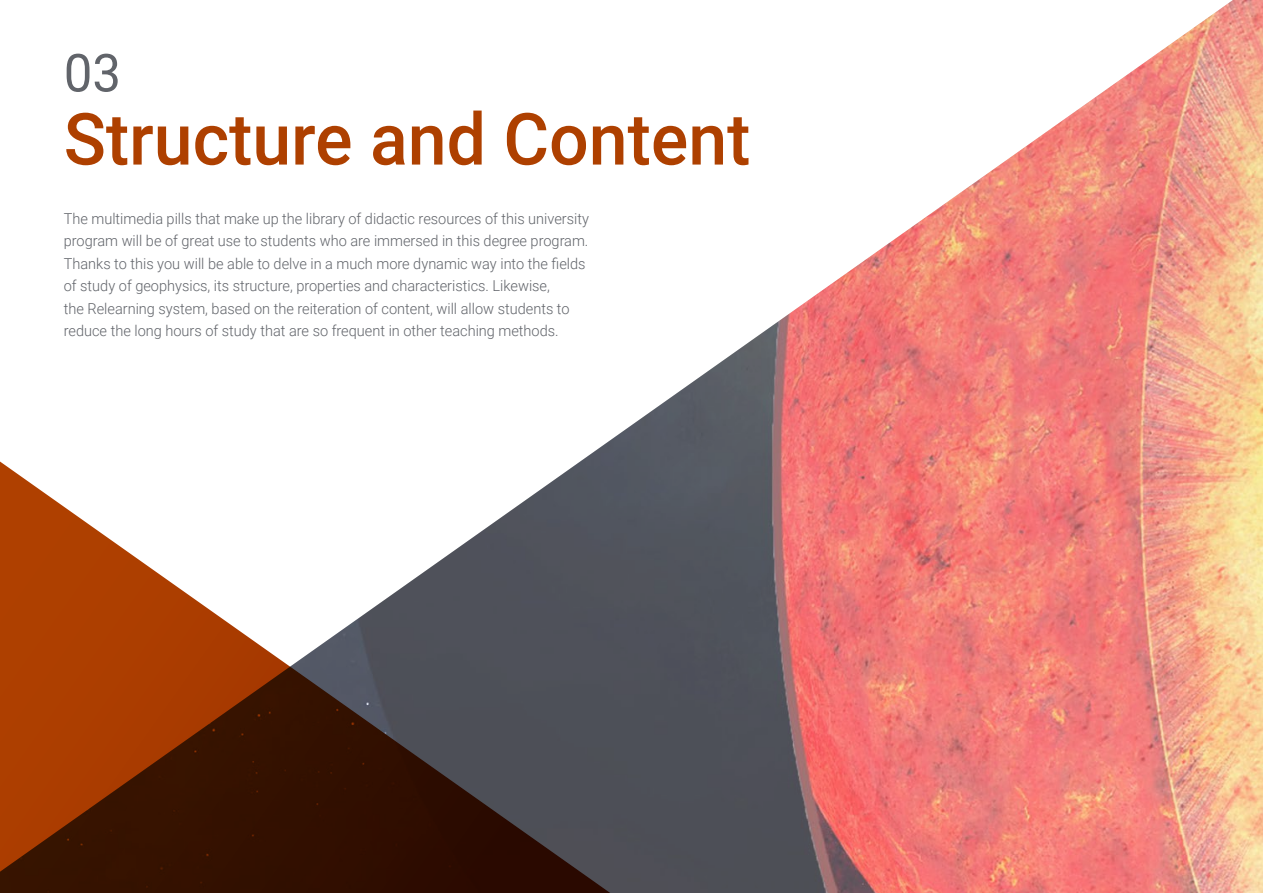
<style>
.page{position:relative;width:1263px;height:893px;background:#fff}
.page>*{position:absolute;margin:0;border:0;box-sizing:border-box;transform-origin:0 0}
.t1{font:500 72px "Roboto";color:#ae4000}
.t2{font:52.5px "Roboto";color:#61646a}
.t3{font:300 15px/22.5px "Roboto";color:#61646a}
</style>
<div class="page">
<img style="left:602px;top:0;width:661px;height:893px">
<svg style="left:0;top:446px;width:640px;height:447px"></svg>
<h2 class="t2" style="left:64px;top:36px;width:59px">03</h2>
<h1 class="t1" style="left:64px;top:89px;width:688px">Structure and Content</h1>
<p class="t3" style="left:64px;top:207px;width:527px">The multimedia pills that make up the library of didactic resources of this university program will be of great use to students who are immersed in this degree program.<br>Thanks to this you will be able to delve in a much more dynamic way into the fields of study of geophysics, its structure, properties and characteristics. Likewise,<br>the Relearning system, based on the reiteration of content, will allow students to reduce the long hours of study that are so frequent in other teaching methods.</p>
</div>
